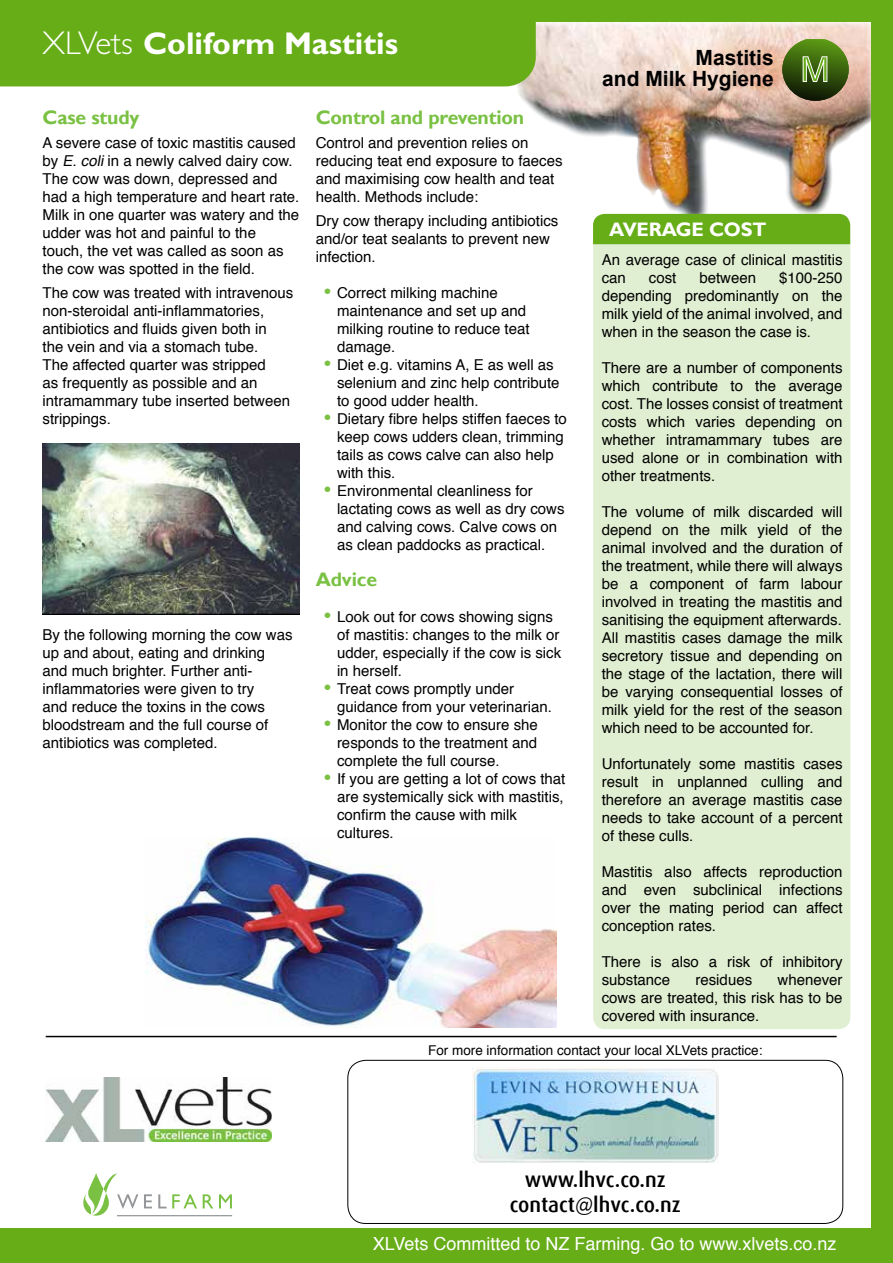
<style>
.page{position:relative;width:893px;height:1263px;background:#fff}
.page>*{position:absolute;margin:0;border:0;box-sizing:border-box;transform-origin:0 0}
.t1{font:34.5px "Helvetica";color:#66ad17}
.t2{font:700 31.5px "Gill Sans";color:#fff}
.t3{font:500 21px/25.3px "Dax";color:#000;text-align:center}
.t4{font:700 21px/21px "Arial";color:#000;text-align:right}
.t5{font:700 19.5px "Gill Sans";letter-spacing:-.01em;color:#7ac143}
.t6{font:700 19.5px "Gill Sans";letter-spacing:-.01em;color:#fff}
.t7{font:18px "Helvetica";color:#fff}
.t8{font:15px/18px "Helvetica";color:#000}
.t9{font:13.5px "Helvetica";color:#000}
.s1{font-family:"Gill Sans Std";font-weight:300;font-size:33px}
.s2{font-style:italic}
.s3{font-family:"Gill Sans";font-weight:700;font-size:19.5px;color:#7ac143}
</style>
<div class="page">
<img style="left:145px;top:837px;width:411px;height:191px">
<img style="left:483px;top:21px;width:389px;height:201px">
<svg style="left:782px;top:39px;width:67px;height:62px;background:#63763b"></svg>
<div style="left:0;top:21px;width:536px;height:65px;background:#66ad17"></div>
<div style="left:0;top:1229px;width:893px;height:34px;background:#66ad17"></div>
<div style="left:0;top:0;width:893px;height:21px;background:#66ad17"></div>
<div style="left:872px;top:0;width:21px;height:1263px;background:#66ad17"></div>
<hr style="left:46px;top:1036px;width:791px;height:1px;background:#000">
<svg style="left:144px;top:1194px;width:8px;height:14px"></svg>
<svg style="left:158px;top:1194px;width:39px;height:14px"></svg>
<svg style="left:203px;top:1194px;width:10px;height:14px"></svg>
<svg style="left:219px;top:1194px;width:13px;height:14px"></svg>
<hr style="left:117px;top:1215px;width:115px;height:1px;background:#939598">
<svg style="left:83px;top:1173px;width:55px;height:43px"></svg>
<img style="left:46px;top:1077px;width:225px;height:64px">
<div style="left:593px;top:229px;width:257px;height:800px;background:#e0eed1;border-radius:12px"></div>
<div style="left:593px;top:214px;width:257px;height:30px;background:#66ad17"></div>
<img style="left:43px;top:443px;width:257px;height:171px">
<div style="left:347px;top:1060px;width:496px;height:164px;border:1px solid #000;border-radius:18px"></div>
<img style="left:472px;top:1068px;width:246px;height:95px">
<h2 class="t2" style="left:43px;top:25px;width:357px"><span class="s1">XLVets</span> Coliform Mastitis</h2>
<h3 class="t5" style="left:43px;top:106px;width:99px">Case study</h3>
<p class="t8" style="left:43px;top:135px;width:258px">A severe case of toxic mastitis caused by <span class="s2">E.coli</span>in a newly calved dairy cow.<br>The cow was down, depressed and had a high temperature and heart rate.<br>Milk in one quarter was watery and the udder was hot and painful to the touch, the vet was called as soon as the cow was spotted in the field.</p>
<p class="t8" style="left:43px;top:285px;width:252px">The cow was treated with intravenous non-steroidal anti-inflammatories, antibiotics and fluids given both in<br>the vein and via a stomach tube.<br>The affected quarter was stripped<br>as frequently as possible and an intramammary tube inserted between strippings.</p>
<p class="t8" style="left:43px;top:627px;width:252px">By the following morning the cow was up and about, eating and drinking and much brighter. Further anti&shy;inflammatories were given to try<br>and reduce the toxins in the cows bloodstream and the full course of antibiotics was completed.</p>
<h3 class="t5" style="left:316px;top:106px;width:210px">Control and prevention</h3>
<p class="t8" style="left:316px;top:135px;width:248px">Control and prevention relies on reducing teat end exposure to faeces and maximising cow health and teat health. Methods include:</p>
<p class="t8" style="left:316px;top:213px;width:244px">Dry cow therapy including antibiotics and/or teat sealants to prevent new infection.</p>
<p class="t8" style="left:337px;top:285px;width:194px;text-indent:-13px"><span class="s3">•</span> Correct milking machine maintenance and set up and milking routine to reduce teat damage.</p>
<p class="t8" style="left:337px;top:357px;width:224px;text-indent:-13px"><span class="s3">•</span> Diet e.g. vitamins A, E as well as selenium and zinc help contribute to good udder health.</p>
<p class="t8" style="left:337px;top:411px;width:231px;text-indent:-13px"><span class="s3">•</span> Dietary fibre helps stiffen faeces to keep cows udders clean, trimming tails as cows calve can also help with this.</p>
<p class="t8" style="left:337px;top:483px;width:229px;text-indent:-13px"><span class="s3">•</span> Environmental cleanliness for lactating cows as well as dry cows and calving cows. Calve cows on as clean paddocks as practical.</p>
<h3 class="t5" style="left:316px;top:567px;width:63px">Advice</h3>
<p class="t8" style="left:337px;top:608px;width:226px;text-indent:-13px"><span class="s3">•</span> Look out for cows showing signs of mastitis: changes to the milk or udder, especially if the cow is sick in herself.</p>
<p class="t8" style="left:337px;top:680px;width:217px;text-indent:-13px"><span class="s3">•</span> Treat cows promptly under guidance from your veterinarian.</p>
<p class="t8" style="left:337px;top:716px;width:202px;text-align:justify;text-indent:-13px"><span class="s3">•</span> Monitor the cow to ensure she responds to the treatment and complete the full course.</p>
<p class="t8" style="left:337px;top:770px;width:230px;text-indent:-13px"><span class="s3">•</span> If you are getting a lot of cows that are systemically sick with mastitis, confirm the cause with milk cultures.</p>
<h3 class="t4" style="left:602px;top:48px;width:173px">Mastitis<br>and Milk Hygiene</h3>
<h1 class="t1" style="left:801px;top:46px;width:30px">M</h1>
<h3 class="t6" style="left:609px;top:217px;width:159px">AVERAGE COST</h3>
<p class="t8" style="left:602px;top:251px;width:242px">An average case of clinical mastitis can</p>
<p class="t8" style="left:602px;top:269px;width:242px;text-align:justify;text-indent:177px">$100-250 depending predominantly on the milk yield of the animal involved, and when in the season the case is.</p>
<p class="t8" style="left:602px;top:359px;width:242px;text-align:justify">There are a number of components which contribute to the average cost. The losses consist of treatment costs which varies depending on whether intramammary tubes are used alone or in combination with other treatments.</p>
<p class="t8" style="left:602px;top:503px;width:242px;text-align:justify">The volume of milk discarded will depend on the milk yield of the animal involved and the duration of the treatment, while there will always be a component of farm labour involved in treating the mastitis and sanitising the equipment afterwards.<br>All mastitis cases damage the milk secretory tissue and depending on the stage of the lactation, there will be varying consequential losses of milk yield for the rest of the season which need to be accounted for.</p>
<p class="t8" style="left:602px;top:755px;width:242px;text-align:justify">Unfortunately some mastitis cases result in unplanned culling and therefore an average mastitis case needs to take account of a percent of these culls.</p>
<p class="t8" style="left:602px;top:863px;width:242px;text-align:justify">Mastitis also affects reproduction and even subclinical infections over the mating period can affect conception rates.</p>
<p class="t8" style="left:602px;top:953px;width:242px">There is also a risk of inhibitory substance</p>
<p class="t8" style="left:649px;top:269px;width:29px">cost</p>
<p class="t8" style="left:699px;top:269px;width:58px">between</p>
<p class="t8" style="left:602px;top:971px;width:242px;text-align:justify;text-indent:176px">whenever cows are treated, this risk has to be covered with insurance.</p>
<p class="t8" style="left:695px;top:971px;width:58px">residues</p>
<p class="t9" style="left:428px;top:1041px;width:336px">For more information contact your local XLVets practice:</p>
<h3 class="t3" style="left:510px;top:1167px;width:172px">www.lhvc.co.nz contact@lhvc.co.nz</h3>
<p class="t7" style="left:373px;top:1231px;width:465px">XLVets Committed to NZ Farming. Go to www.xlvets.co.nz</p>
</div>
